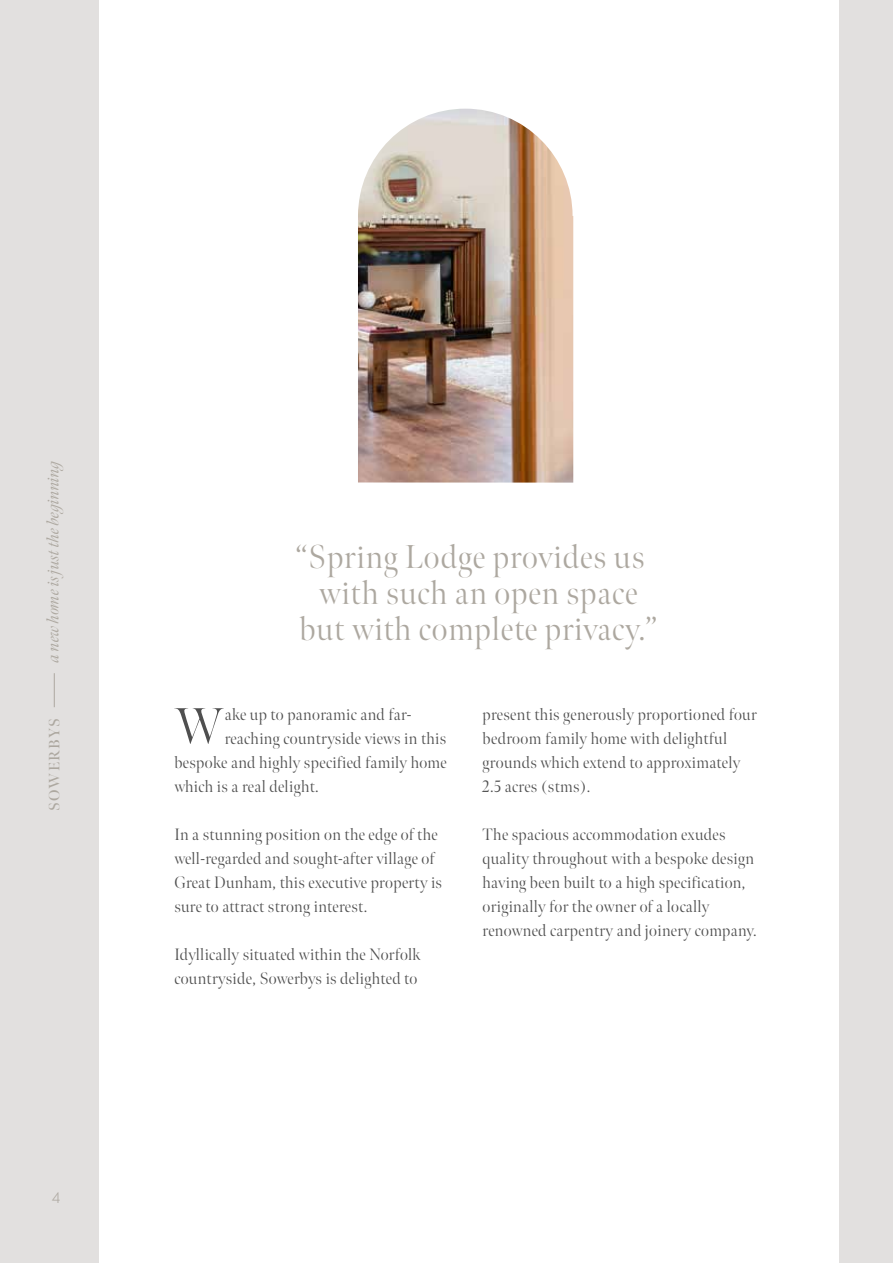
<style>
.page{position:relative;width:893px;height:1263px;background:#e2e0df}
.page>*{position:absolute;margin:0;border:0;box-sizing:border-box;transform-origin:0 0}
.t1{font:300 51px "Meno Banner";color:#4f4f4f}
.t2{font:300 33px/36px "Meno Banner";letter-spacing:.025em;color:#ada8a0;text-align:center}
.t3{font:300 16.5px/24px "Meno Banner";letter-spacing:.02em;color:#4f4f4f}
.t4{font:italic 16.5px "Meno Banner";letter-spacing:-.01em;color:#ada8a0}
.t5{font:600 15px "Meno Banner";letter-spacing:.08em;color:#ada8a0}
.t6{font:300 15px "Quasimoda";color:#ada8a0}
</style>
<div class="page">
<hr style="left:54px;top:673px;width:1px;height:34px;background:#ada8a0">
<div style="left:99px;top:0;width:740px;height:1263px;background:#fff"></div>
<img style="left:358px;top:109px;width:215px;height:374px">
<p class="t4" style="left:43px;top:662px;width:206px;rotate:-90deg">a new home is just the beginning</p>
<p class="t5" style="left:45px;top:811px;width:94px;rotate:-90deg">SOWERBYS</p>
<p class="t6" style="left:52px;top:1186px;width:10px">4</p>
<h2 class="t2" style="left:295px;top:539px;width:364px">“Spring Lodge provides us with such an open space but with complete privacy.”</h2>
<h1 class="t1" style="left:174px;top:695px;width:51px">W</h1>
<p class="t3" style="left:225px;top:702px;width:188px">ake up to panoramic and far-</p>
<p class="t3" style="left:225px;top:726px;width:223px">reaching countryside views in this</p>
<p class="t3" style="left:174px;top:750px;width:274px">bespoke and highly specified family home</p>
<p class="t3" style="left:174px;top:774px;width:146px">which is a real delight.</p>
<p class="t3" style="left:174px;top:822px;width:269px">In a stunning position on the edge of the well-regarded and sought-after village of Great Dunham, this executive property is sure to attract strong interest.</p>
<p class="t3" style="left:174px;top:942px;width:248px">Idyllically situated within the Norfolk countryside, Sowerbys is delighted to</p>
<p class="t3" style="left:483px;top:702px;width:276px">present this generously proportioned four bedroom family home with delightful grounds which extend to approximately 2.5 acres (stms).</p>
<p class="t3" style="left:483px;top:822px;width:275px">The spacious accommodation exudes quality throughout with a bespoke design having been built to a high specification, originally for the owner of a locally renowned carpentry and joinery company.</p>
</div>
